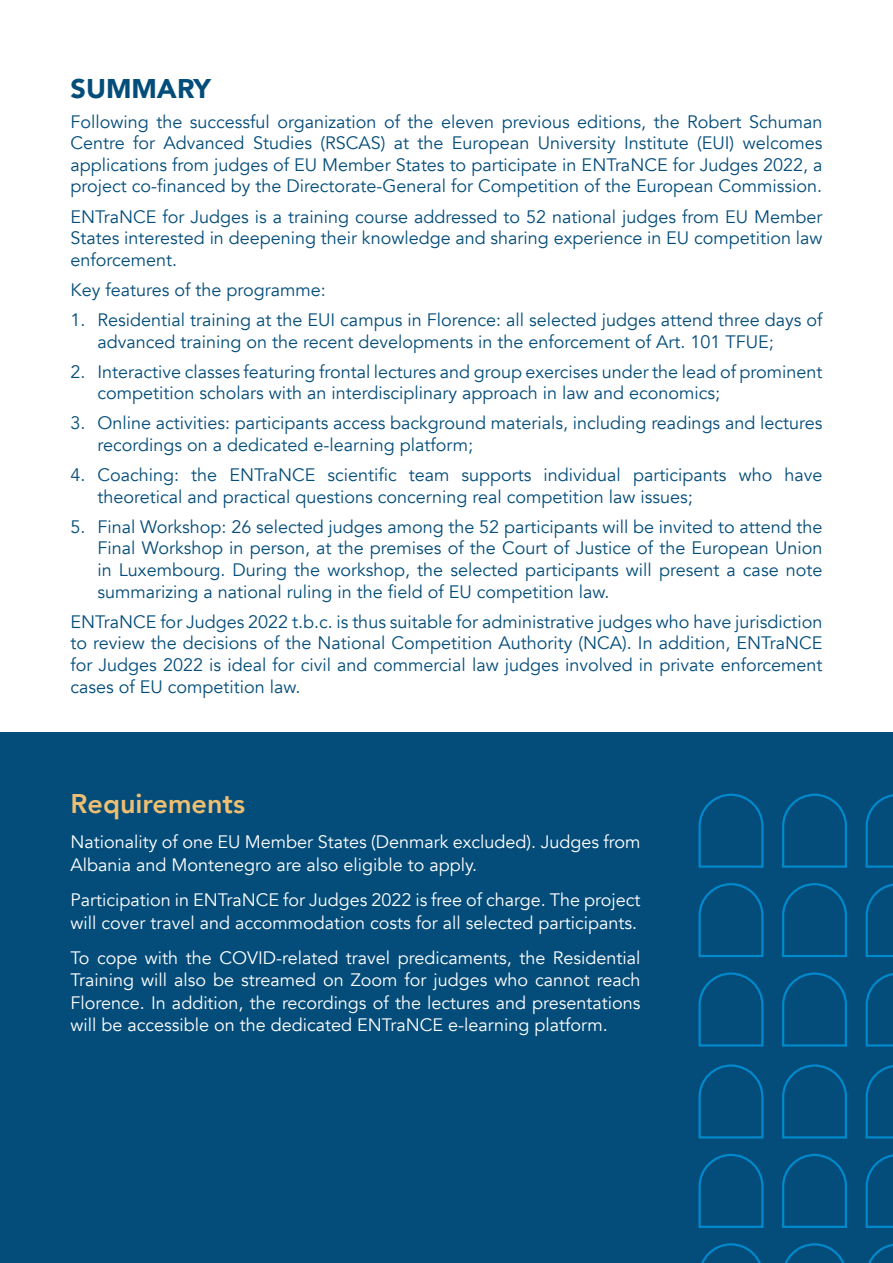
<style>
.page{position:relative;width:893px;height:1263px;background:#fff}
.page>*{position:absolute;margin:0;border:0;box-sizing:border-box;transform-origin:0 0}
.H-1_Y{font:800 27px "Avenir";color:#efbf71}
.H1-blue{font:900 27px "Avenir";color:#044d7a}
.body{font:18px/21.6px "Avenir";color:#044d7a;text-align:justify}
.text-white{font:18px/22.5px "Avenir";color:#fff}
</style>
<div class="page">
<div style="left:0;top:732px;width:893px;height:531px;background:#044d7a"></div>
<svg style="left:698px;top:972px;width:66px;height:75px"></svg>
<svg style="left:698px;top:883px;width:66px;height:75px"></svg>
<svg style="left:698px;top:794px;width:66px;height:74px"></svg>
<svg style="left:782px;top:972px;width:65px;height:75px"></svg>
<svg style="left:782px;top:883px;width:65px;height:75px"></svg>
<svg style="left:782px;top:794px;width:65px;height:74px"></svg>
<svg style="left:865px;top:973px;width:28px;height:74px"></svg>
<svg style="left:865px;top:883px;width:28px;height:75px"></svg>
<svg style="left:865px;top:794px;width:28px;height:74px"></svg>
<svg style="left:701px;top:1243px;width:60px;height:20px"></svg>
<svg style="left:698px;top:1154px;width:66px;height:74px"></svg>
<svg style="left:698px;top:1064px;width:66px;height:75px"></svg>
<svg style="left:785px;top:1243px;width:59px;height:20px"></svg>
<svg style="left:782px;top:1154px;width:65px;height:74px"></svg>
<svg style="left:782px;top:1064px;width:65px;height:75px"></svg>
<svg style="left:868px;top:1243px;width:25px;height:20px"></svg>
<svg style="left:865px;top:1154px;width:28px;height:74px"></svg>
<svg style="left:865px;top:1065px;width:28px;height:74px"></svg>
<p class="H1-blue" style="left:70px;top:65px;width:142px">SUMMARY</p>
<p class="body" style="left:70px;top:111px;width:753px">Following the successful organization of the eleven previous editions, the Robert Schuman Centre for Advanced Studies (RSCAS) at the European University Institute (EUI) welcomes applications from judges of EU Member States to participate in ENTraNCE for Judges 2022, a project co-financed by the Directorate-General for Competition of the European Commission.</p>
<p class="body" style="left:70px;top:206px;width:753px">ENTraNCE for Judges is a training course addressed to 52 national judges from EU Member States interested in deepening their knowledge and sharing experience in EU competition law enforcement.</p>
<p class="body" style="left:70px;top:279px;width:257px">Key features of the programme:</p>
<p class="body" style="left:98px;top:309px;width:726px;text-indent:-27px">1. Residential training at the EUI campus in Florence: all selected judges attend three days of advanced training on the recent developments in the enforcement of Art. 101 TFUE;</p>
<p class="body" style="left:98px;top:361px;width:726px;text-indent:-27px">2. Interactive classes featuring frontal lectures and group exercises under the lead of prominent competition scholars with an interdisciplinary approach in law and economics;</p>
<p class="body" style="left:98px;top:413px;width:726px;text-indent:-27px">3. Online activities: participants access background materials, including readings and lectures recordings on a dedicated e-learning platform;</p>
<p class="body" style="left:98px;top:464px;width:726px;text-indent:-27px">4. Coaching: the ENTraNCE scientific team supports individual participants who have theoretical and practical questions concerning real competition law issues;</p>
<p class="body" style="left:98px;top:516px;width:726px;text-indent:-27px">5. Final Workshop: 26 selected judges among the 52 participants will be invited to attend the Final Workshop in person, at the premises of the Court of Justice of the European Union in Luxembourg. During the workshop, the selected participants will present a case note summarizing a national ruling in the field of EU competition law.</p>
<p class="body" style="left:70px;top:611px;width:753px">ENTraNCE for Judges 2022 t.b.c. is thus suitable for administrative judges who have jurisdiction to review the decisions of the National Competition Authority (NCA). In addition, ENTraNCE for Judges 2022 is ideal for civil and commercial law judges involved in private enforcement cases of EU competition law.</p>
<p class="H-1_Y" style="left:70px;top:783px;width:176px">Requirements</p>
<p class="text-white" style="left:70px;top:831px;width:572px">Nationality of one EU Member States (Denmark excluded). Judges from<br>Albania and Montenegro are also eligible to apply.</p>
<p class="text-white" style="left:70px;top:889px;width:572px">Participation in ENTraNCE for Judges 2022 is free of charge. The project will cover travel and accommodation costs for all selected participants.</p>
<p class="text-white" style="left:70px;top:947px;width:572px;text-align:justify">To cope with the COVID-related travel predicaments, the Residential Training will also be streamed on Zoom for judges who cannot reach Florence. In addition, the recordings of the lectures and presentations will be accessible on the dedicated ENTraNCE e-learning platform.</p>
</div>
